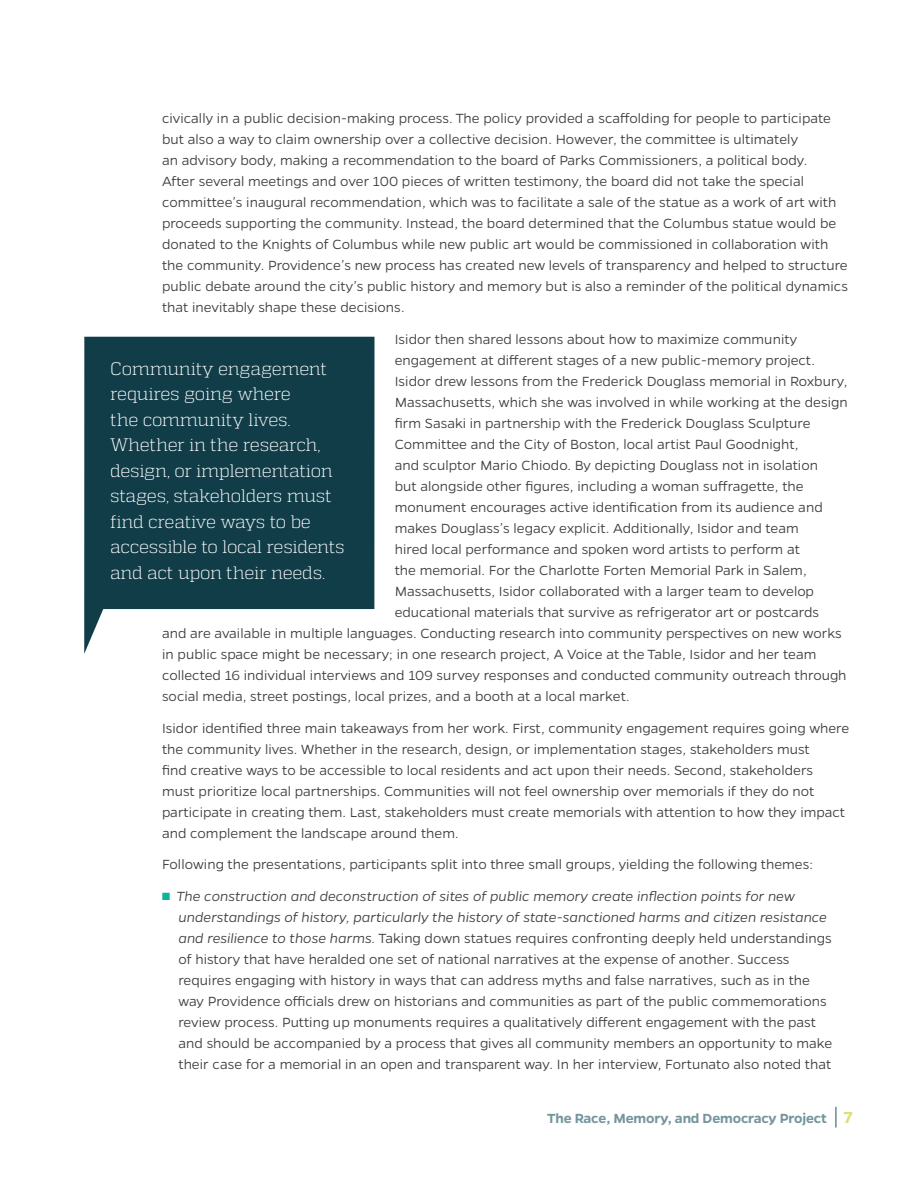
<style>
.page{position:relative;width:918px;height:1188px;background:#fff}
.page>*{position:absolute;margin:0;border:0;box-sizing:border-box;transform-origin:0 0}
.t1{font:300 18px/25.5px "Quadon";letter-spacing:-.02em;color:#fff}
.t2{font:300 15px/21px "Gentona";color:#3e3e3f}
.t3{font:600 15px "Gentona";letter-spacing:-.01em;color:#74969d}
.s1{color:#0bb49a}
.s2{font-style:italic}
.s3{font-size:18px;color:#fff}
.s4{font-size:18px;color:#dce073}
</style>
<div class="page">
<hr style="left:835px;top:1107px;width:2px;height:21px;background:#668b93">
<svg style="left:84px;top:337px;width:291px;height:317px;background:#325862"></svg>
<p class="t2" style="left:162px;top:108px;width:687px">civically in a public decision-making process. The policy provided a scaffolding for people to participate but also a way to claim ownership over a collective decision. However, the committee is ultimately<br>an advisory body, making a recommendation to the board of Parks Commissioners, a political body.<br>After several meetings and over 100 pieces of written testimony, the board did not take the special committee’s inaugural recommendation, which was to facilitate a sale of the statue as a work of art with proceeds supporting the community. Instead, the board determined that the Columbus statue would be donated to the Knights of Columbus while new public art would be commissioned in collaboration with the community. Providence’s new process has created new levels of transparency and helped to structure public debate around the city’s public history and memory but is also a reminder of the political dynamics that inevitably shape these decisions.</p>
<p class="t2" style="left:395px;top:328px;width:404px">Isidor then shared lessons about how to maximize community</p>
<p class="t2" style="left:395px;top:349px;width:422px">engagement at different stages of a new public-memory project.</p>
<p class="t2" style="left:395px;top:370px;width:454px">Isidor drew lessons from the Frederick Douglass memorial in Roxbury,</p>
<p class="t2" style="left:395px;top:391px;width:454px">Massachusetts, which she was involved in while working at the design</p>
<p class="t2" style="left:395px;top:412px;width:417px">firm Sasaki in partnership with the Frederick Douglass Sculpture</p>
<p class="t2" style="left:395px;top:433px;width:405px">Committee and the City of Boston, local artist Paul Goodnight,</p>
<p class="t2" style="left:395px;top:454px;width:425px">and sculptor Mario Chiodo. By depicting Douglass not in isolation</p>
<p class="t2" style="left:395px;top:475px;width:410px">but alongside other figures, including a woman suffragette, the</p>
<p class="t2" style="left:395px;top:496px;width:430px">monument encourages active identification from its audience and</p>
<p class="t2" style="left:395px;top:517px;width:406px">makes Douglass’s legacy explicit. Additionally, Isidor and team</p>
<p class="t2" style="left:395px;top:538px;width:407px">hired local performance and spoken word artists to perform at</p>
<p class="t2" style="left:395px;top:559px;width:414px">the memorial. For the Charlotte Forten Memorial Park in Salem,</p>
<p class="t2" style="left:395px;top:580px;width:421px">Massachusetts, Isidor collaborated with a larger team to develop</p>
<p class="t2" style="left:395px;top:601px;width:426px">educational materials that survive as refrigerator art or postcards</p>
<p class="t2" style="left:162px;top:622px;width:681px">and are available in multiple languages. Conducting research into community perspectives on new works</p>
<p class="t2" style="left:162px;top:643px;width:656px">in public space might be necessary; in one research project, A Voice at the Table, Isidor and her team</p>
<p class="t2" style="left:162px;top:664px;width:686px">collected 16 individual interviews and 109 survey responses and conducted community outreach through</p>
<p class="t2" style="left:162px;top:685px;width:469px">social media, street postings, local prizes, and a booth at a local market.</p>
<p class="t2" style="left:162px;top:717px;width:689px">Isidor identified three main takeaways from her work. First, community engagement requires going where the community lives. Whether in the research, design, or implementation stages, stakeholders must<br>find creative ways to be accessible to local residents and act upon their needs. Second, stakeholders must prioritize local partnerships. Communities will not feel ownership over memorials if they do not participate in creating them. Last, stakeholders must create memorials with attention to how they impact and complement the landscape around them.</p>
<p class="t2" style="left:162px;top:854px;width:653px">Following the presentations, participants split into three small groups, yielding the following themes:</p>
<p class="t2" style="left:178px;top:886px;width:655px;text-indent:-16px"><span class="s1">■</span> <span class="s2">The construction and deconstruction of sites of public memory create inflection points for new understandings of history, particularly the history of state-sanctioned harms and citizen resistance and resilience to those harms.</span> Taking down statues requires confronting deeply held understandings of history that have heralded one set of national narratives at the expense of another. Success requires engaging with history in ways that can address myths and false narratives, such as in the way Providence officials drew on historians and communities as part of the public commemorations review process. Putting up monuments requires a qualitatively different engagement with the past and should be accompanied by a process that gives all community members an opportunity to make their case for a memorial in an open and transparent way. In her interview, Fortunato also noted that</p>
<p class="t3" style="left:547px;top:1109px;width:318px">The Race, Memory, and Democracy Project <span class="s3">8</span><span class="s4">7</span><span class="s3">0</span></p>
<p class="t1" style="left:110px;top:356px;width:236px">Community engagement requires going where<br>the community lives.<br>Whether in the research, design, or implementation stages, stakeholders must find creative ways to be accessible to local residents and act upon their needs.</p>
</div>
